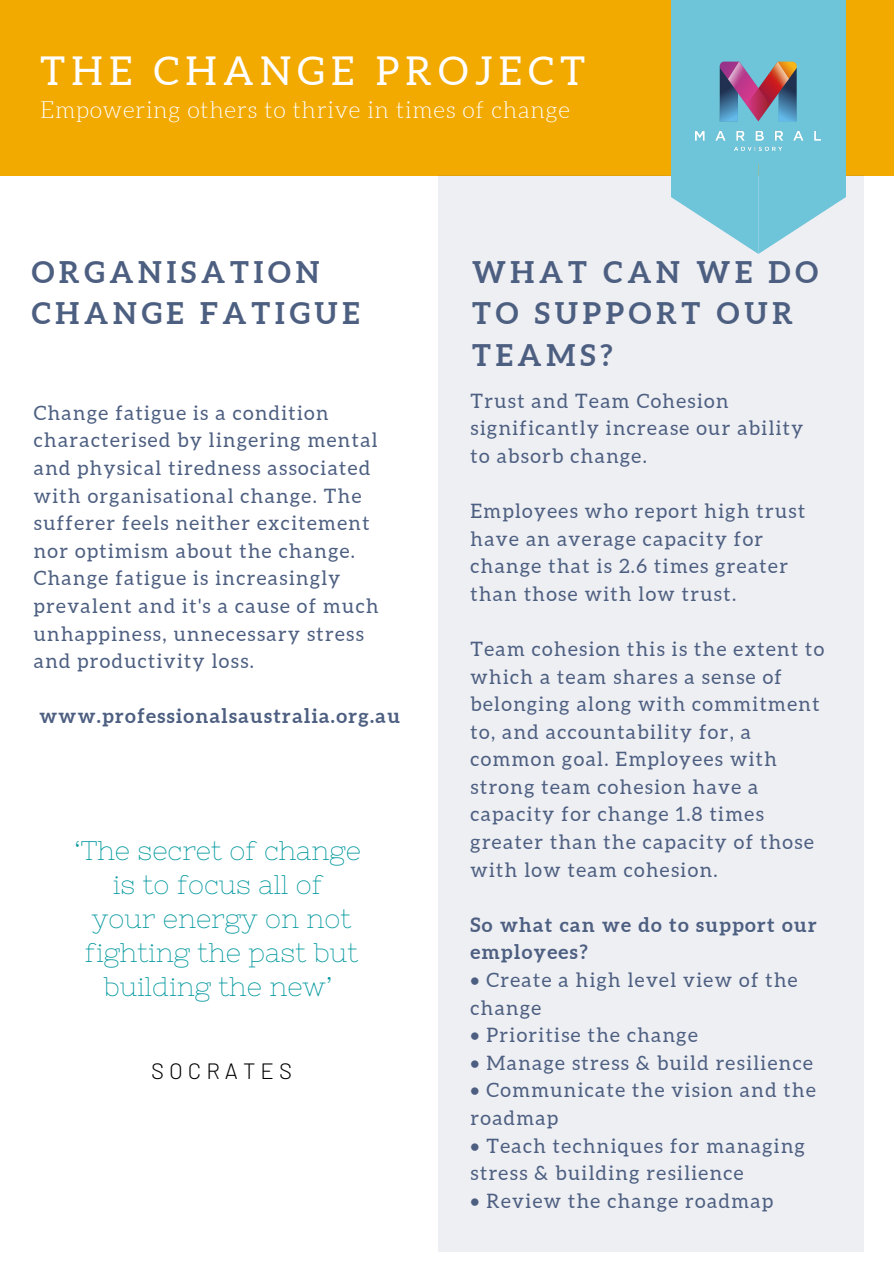
<style>
.page{position:relative;width:894px;height:1264px;background:#fff}
.page>*{position:absolute;margin:0;border:0;box-sizing:border-box;transform-origin:0 0}
.t1{font:39.75px "Aleo";letter-spacing:.16em;color:#fff}
.t2{font:700 29.85px/41.7px "Aleo";letter-spacing:.16em;color:#4d5f81}
.t3{font:26.85px/34px "Nixie One";color:#03989e;text-align:center}
.t4{font:300 23.25px "Aleo";letter-spacing:.03em;color:#fff}
.t5{font:300 22.05px "Barlow";letter-spacing:.23em;color:#000}
.t6{font:19.8px/27.6px "Aleo";letter-spacing:.07em;color:#4d5f81}
.t7{font:700 19.8px/27.6px "Aleo";letter-spacing:.07em;color:#4d5f81}
</style>
<div class="page">
<div style="left:0;top:0;width:893px;height:176px;background:#f2a900"></div>
<div style="left:438px;top:175px;width:424px;height:1077px;background:#eeeff3"></div>
<div style="left:671px;top:0;width:174px;height:163px;background:#6ec4d8"></div>
<svg style="left:671px;top:163px;width:174px;height:91px"></svg>
<img style="left:695px;top:62px;width:125px;height:89px">
<p class="t1" style="left:40px;top:48px;width:546px">THE CHANGE PROJECT</p>
<p class="t4" style="left:40px;top:97px;width:531px">Empowering others to thrive in times of change</p>
<p class="t2" style="left:32px;top:251px;width:329px">ORGANISATION<br>CHANGE FATIGUE</p>
<p class="t6" style="left:34px;top:399px;width:346px">Change fatigue is a condition characterised by lingering mental and physical tiredness associated with organisational change. The sufferer feels neither excitement nor optimism about the change.<br>Change fatigue is increasingly prevalent and it's a cause of much unhappiness, unnecessary stress</p>
<p class="t6" style="left:34px;top:647px;width:222px">and productivity loss.</p>
<p class="t7" style="left:39px;top:702px;width:362px">www.professionalsaustralia.org.au</p>
<p class="t3" style="left:75px;top:833px;width:288px">‘The secret of change</p>
<p class="t3" style="left:113px;top:867px;width:211px">is to focus all of</p>
<p class="t3" style="left:85px;top:901px;width:274px">your energy on not fighting the past but building the new’</p>
<p class="t5" style="left:151px;top:1056px;width:142px">SOCRATES</p>
<p class="t2" style="left:472px;top:251px;width:347px">WHAT CAN WE DO<br>TO SUPPORT OUR<br>TEAMS?</p>
<p class="t6" style="left:470px;top:386px;width:334px">Trust and Team Cohesion significantly increase our ability to absorb change.</p>
<p class="t6" style="left:470px;top:497px;width:336px">Employees who report high trust have an average capacity for change that is 2.6 times greater than those with low trust.</p>
<p class="t6" style="left:470px;top:635px;width:355px">Team cohesion this is the extent to which a team shares a sense of belonging along with commitment to, and accountability for, a common goal. Employees with strong team cohesion have a capacity for change 1.8 times greater than the capacity of those with low team cohesion.</p>
<p class="t7" style="left:470px;top:910px;width:347px">So what can we do to support our employees?</p>
<p class="t6" style="left:470px;top:966px;width:328px">• Create a high level view of the change</p>
<p class="t6" style="left:470px;top:1021px;width:229px">• Prioritise the change</p>
<p class="t6" style="left:470px;top:1048px;width:344px">• Manage stress &amp; build resilience</p>
<p class="t6" style="left:470px;top:1076px;width:346px">• Communicate the vision and the roadmap</p>
<p class="t6" style="left:470px;top:1131px;width:336px">• Teach techniques for managing stress &amp; building resilience</p>
<p class="t6" style="left:470px;top:1186px;width:304px">• Review the change roadmap</p>
</div>
